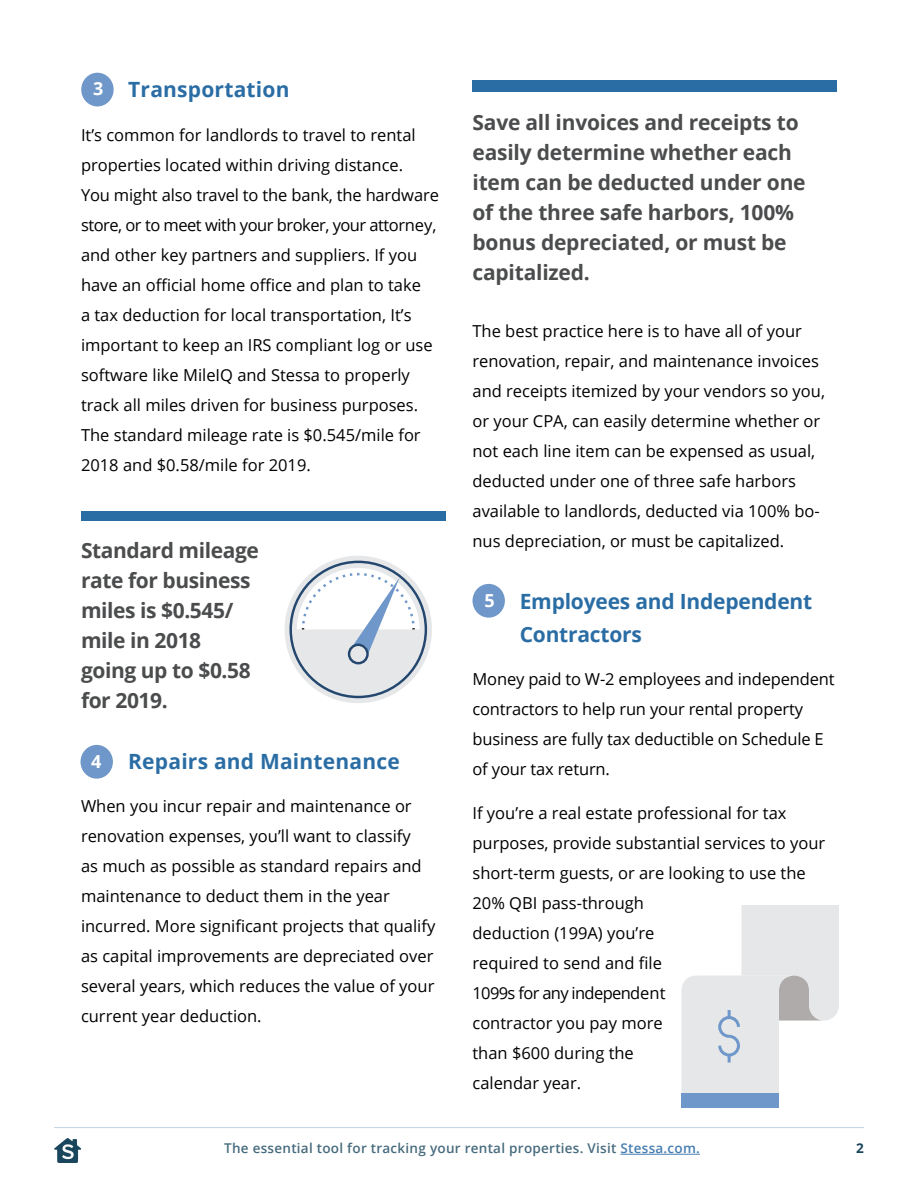
<style>
.page{position:relative;width:918px;height:1188px;background:#fff}
.page>*{position:absolute;margin:0;border:0;box-sizing:border-box;transform-origin:0 0}
.t1{font:700 21px/30px "Open Sans";letter-spacing:-.01em;color:#4b4c4d}
.t2{font:700 21px "Open Sans";letter-spacing:.01em;color:#2a6da5}
.t3{font:700 21px/33px "Open Sans";letter-spacing:-.01em;color:#2a6da5}
.t4{font:700 18px "Open Sans";color:#fff}
.t5{font:16.5px/30px "Open Sans";color:#000}
.t6{font:600 13.5px "Open Sans";letter-spacing:.02em;color:#19465d}
.t7{font:700 13.5px "Open Sans";color:#19465d}
.s1{color:#175d9e}
</style>
<div class="page">
<img style="left:54px;top:1138px;width:28px;height:25px">
<hr style="left:54px;top:1127px;width:810px;height:1px;background:#2a6da5">
<hr style="left:620px;top:1154px;width:80px;height:1px;background:#175d9e">
<div style="left:81px;top:512px;width:365px;height:9px;background:#2a6da5"></div>
<div style="left:472px;top:81px;width:365px;height:11px;background:#2a6da5"></div>
<svg style="left:285px;top:556px;width:147px;height:147px;fill:#e5e7e8"></svg>
<svg style="left:297px;top:568px;width:123px;height:92px"></svg>
<div style="left:348px;top:644px;width:21px;height:20px;border:2px solid #24476f;border-radius:50%"></div>
<svg style="left:681px;top:905px;width:158px;height:188px"></svg>
<div style="left:681px;top:1093px;width:98px;height:15px;background:#6f97c9"></div>
<div style="left:81px;top:73px;width:33px;height:33px;background:#6f97c9;border-radius:50%"></div>
<div style="left:81px;top:745px;width:32px;height:34px;background:#6f97c9;border-radius:50%"></div>
<div style="left:472px;top:584px;width:33px;height:34px;background:#6f97c9;border-radius:50%"></div>
<p class="t2" style="left:128px;top:75px;width:163px">Transportation</p>
<p class="t5" style="left:81px;top:119px;width:360px">It’s common for landlords to travel to rental properties located within driving distance.<br>You might also travel to the bank, the hardware store, or to meet with your broker, your attorney, and other key partners and suppliers. If you have an official home office and plan to take<br>a tax deduction for local transportation, It’s important to keep an IRS compliant log or use software like MileIQ and Stessa to properly track all miles driven for business purposes.<br>The standard mileage rate is $0.545/mile for 2018 and $0.58/mile for 2019.</p>
<p class="t4" style="left:93px;top:76px;width:12px">3</p>
<p class="t1" style="left:81px;top:535px;width:179px">Standard mileage rate for business miles is $0.545/ mile in 2018 going up to $0.58 for 2019.</p>
<p class="t2" style="left:128px;top:746px;width:273px">Repairs and Maintenance</p>
<p class="t5" style="left:81px;top:791px;width:356px">When you incur repair and maintenance or renovation expenses, you’ll want to classify<br>as much as possible as standard repairs and maintenance to deduct them in the year incurred. More significant projects that qualify as capital improvements are depreciated over several years, which reduces the value of your current year deduction.</p>
<p class="t4" style="left:91px;top:748px;width:12px">4</p>
<p class="t1" style="left:472px;top:107px;width:335px">Save all invoices and receipts to easily determine whether each item can be deducted under one of the three safe harbors, 100% bonus depreciated, or must be capitalized.</p>
<p class="t5" style="left:472px;top:316px;width:354px">The best practice here is to have all of your renovation, repair, and maintenance invoices and receipts itemized by your vendors so you, or your CPA, can easily determine whether or not each line item can be expensed as usual, deducted under one of three safe harbors available to landlords, deducted via 100% bo&shy;nus depreciation, or must be capitalized.</p>
<p class="t3" style="left:520px;top:584px;width:294px">Employees and Independent<br>Contractors</p>
<p class="t5" style="left:472px;top:664px;width:364px">Money paid to W-2 employees and independent contractors to help run your rental property business are fully tax deductible on Schedule E of your tax return.</p>
<p class="t5" style="left:472px;top:797px;width:354px">If you’re a real estate professional for tax purposes, provide substantial services to your short-term guests, or are looking to use the<br>20% QBI pass-through<br>deduction (199A) you’re<br>required to send and file<br>1099s for any independent<br>contractor you pay more<br>than $600 during the<br>calendar year.</p>
<p class="t4" style="left:484px;top:587px;width:12px">5</p>
<p class="t6" style="left:224px;top:1139px;width:477px">The essential tool for tracking your rental properties. Visit <span class="s1">Stessa.com.</span></p>
<p class="t7" style="left:856px;top:1139px;width:9px">2</p>
</div>
